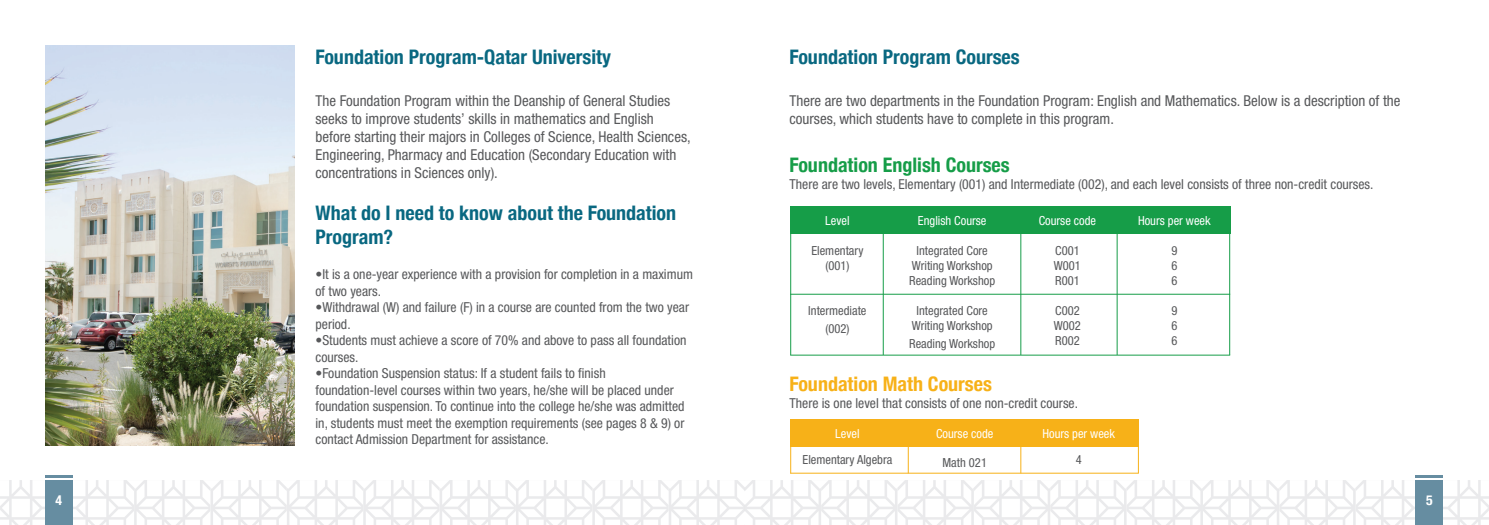
<style>
.page{position:relative;width:1489px;height:525px;background:#fff}
.page>*{position:absolute;margin:0;border:0;box-sizing:border-box;transform-origin:0 0}
.t1{font:700 condensed 20px/24px "Helvetica Neue";color:#096881}
.t2{font:700 condensed 20px "Helvetica Neue";color:#169d48}
.t3{font:700 condensed 20px "Helvetica Neue";color:#f7b118}
.t4{font:condensed 15px/18px "Helvetica Neue";color:#57585a}
.t5{font:condensed 13.75px/16.5px "Helvetica Neue";color:#57585a}
.t6{font:700 condensed 13.75px "Helvetica Neue";color:#fff}
.t7{font:condensed 12.5px/15px "Helvetica Neue";color:#57585a;text-align:center}
.t8{font:condensed 12.5px "Helvetica Neue";color:#fff}
</style>
<div class="page">
<img style="left:45px;top:45px;width:249px;height:400px">
<svg style="left:0;top:480px;width:1488px;height:44px"></svg>
<div style="left:45px;top:480px;width:27px;height:44px;background:#668da1"></div>
<hr style="left:45px;top:475px;width:27px;height:2px;background:#668da1">
<div style="left:1415px;top:480px;width:27px;height:44px;background:#668da1"></div>
<hr style="left:1415px;top:475px;width:27px;height:2px;background:#668da1">
<div style="left:790px;top:206px;width:440px;height:27px;background:#169d48"></div>
<hr style="left:790px;top:294px;width:440px;height:1px;background:#169d48">
<hr style="left:790px;top:355px;width:440px;height:1px;background:#169d48">
<hr style="left:883px;top:231px;width:1px;height:124px;background:#169d48">
<hr style="left:790px;top:231px;width:1px;height:124px;background:#169d48">
<hr style="left:1020px;top:231px;width:1px;height:124px;background:#169d48">
<hr style="left:1229px;top:231px;width:1px;height:124px;background:#169d48">
<hr style="left:1116px;top:231px;width:1px;height:124px;background:#169d48">
<div style="left:790px;top:419px;width:348px;height:27px;background:#f7b118"></div>
<hr style="left:790px;top:472px;width:348px;height:1px;background:#f7b118">
<hr style="left:908px;top:441px;width:1px;height:32px;background:#f7b118">
<hr style="left:790px;top:441px;width:1px;height:32px;background:#f7b118">
<hr style="left:1020px;top:441px;width:1px;height:32px;background:#f7b118">
<hr style="left:1138px;top:441px;width:1px;height:32px;background:#f7b118">
<h1 class="t1" style="left:315px;top:44px;width:297px">Foundation Program-Qatar University</h1>
<p class="t4" style="left:315px;top:92px;width:377px">The Foundation Program within the Deanship of General Studies seeks to improve students’ skills in mathematics and English before starting their majors in Colleges of Science, Health Sciences, Engineering, Pharmacy and Education (Secondary Education with concentrations in Sciences only).</p>
<h1 class="t1" style="left:315px;top:200px;width:362px">What do I need to know about the Foundation<br>Program?</h1>
<p class="t5" style="left:315px;top:266px;width:379px">•It is a one-year experience with a provision for completion in a maximum of two years.</p>
<p class="t5" style="left:315px;top:299px;width:375px">•Withdrawal (W) and failure (F) in a course are counted from the two year period.</p>
<p class="t5" style="left:315px;top:332px;width:372px">•Students must achieve a score of 70% and above to pass all foundation courses.</p>
<p class="t5" style="left:315px;top:365px;width:370px">•Foundation Suspension status: If a student fails to finish foundation-level courses within two years, he/she will be placed under foundation suspension. To continue into the college he/she was admitted in, students must meet the exemption requirements (see pages 8 &amp; 9) or contact Admission Department for assistance.</p>
<h1 class="t1" style="left:789px;top:44px;width:232px">Foundation Program Courses</h1>
<p class="t4" style="left:789px;top:92px;width:612px">There are two departments in the Foundation Program: English and Mathematics. Below is a description of the courses, which students have to complete in this program.</p>
<h1 class="t2" style="left:789px;top:149px;width:222px">Foundation English Courses</h1>
<p class="t5" style="left:789px;top:176px;width:585px">There are two levels, Elementary (001) and Intermediate (002), and each level consists of three non-credit courses.</p>
<p class="t8" style="left:825px;top:213px;width:26px">Level</p>
<p class="t7" style="left:811px;top:243px;width:54px">Elementary (001)</p>
<p class="t7" style="left:808px;top:302px;width:60px;line-height:18px">Intermediate (002)</p>
<p class="t8" style="left:917px;top:213px;width:70px">English Course</p>
<p class="t7" style="left:909px;top:243px;width:87px">Integrated Core<br>Writing Workshop<br>Reading Workshop</p>
<p class="t7" style="left:911px;top:303px;width:82px">Integrated Core<br>Writing Workshop</p>
<p class="t7" style="left:909px;top:336px;width:87px">Reading Workshop</p>
<p class="t8" style="left:1038px;top:213px;width:59px">Course code</p>
<p class="t7" style="left:1053px;top:243px;width:29px;text-align:justify">C001<br>W001<br>R001</p>
<p class="t7" style="left:1053px;top:303px;width:29px;text-align:justify">C002<br>W002<br>R002</p>
<h1 class="t3" style="left:789px;top:367px;width:204px">Foundation Math Courses</h1>
<p class="t5" style="left:789px;top:394px;width:290px">There is one level that consists of one non-credit course.</p>
<p class="t8" style="left:835px;top:426px;width:26px">Level</p>
<p class="t7" style="left:802px;top:452px;width:91px">Elementary Algebra</p>
<p class="t8" style="left:936px;top:426px;width:59px">Course code</p>
<p class="t7" style="left:942px;top:455px;width:46px">Math 021</p>
<p class="t8" style="left:1042px;top:426px;width:74px">Hours per week</p>
<p class="t7" style="left:1075px;top:452px;width:7px">4</p>
<p class="t8" style="left:1137px;top:213px;width:74px">Hours per week</p>
<p class="t7" style="left:1171px;top:243px;width:7px;text-align:justify">9<br>6<br>6</p>
<p class="t7" style="left:1171px;top:303px;width:7px;text-align:justify">9<br>6<br>6</p>
<p class="t6" style="left:55px;top:488px;width:8px">4</p>
<p class="t6" style="left:1425px;top:488px;width:8px">5</p>
</div>
